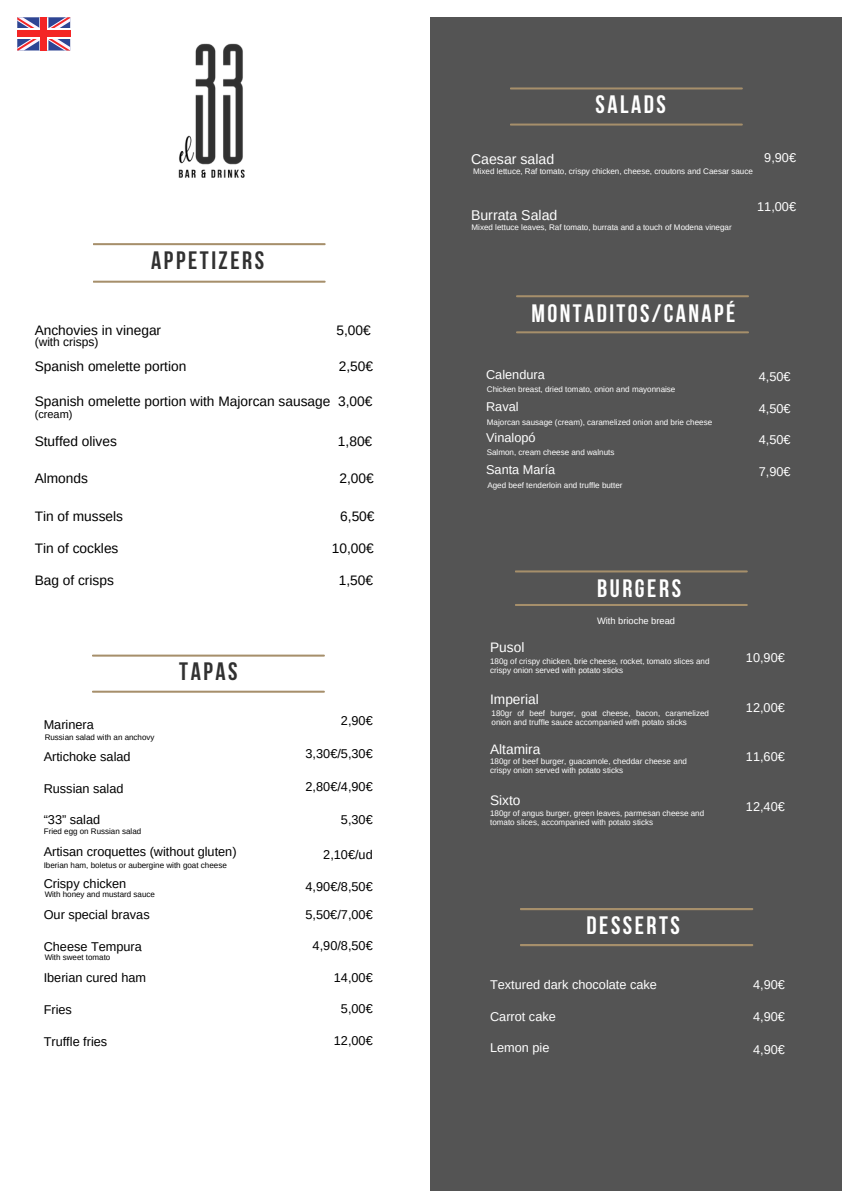
<style>
.page{position:relative;width:842px;height:1191px;background:#fff}
.page>*{position:absolute;margin:0;border:0;box-sizing:border-box;transform-origin:0 0}
.t1{font:700 25.1px "Bebas Neue";letter-spacing:.1em;color:#fff}
.t2{font:700 25.1px "Bebas Neue";letter-spacing:.1em;color:#313131}
.t3{font:14.1px "Arimo";color:#fff}
.t4{font:13.7px "Arimo";color:#000}
.t5{font:13.7px "Arimo";color:#fff}
.t6{font:12.7px "Arimo";color:#000}
.t7{font:12.7px "Arimo";color:#fff}
.t8{font:12px "Arimo";color:#000}
.t9{font:11px "Arimo";color:#000}
.t10{font:9.3px "Arimo";color:#fff}
.t11{font:8.1px/9px "Arimo";color:#fff}
.t12{font:8.1px "Arimo";color:#000}
.t13{font:8px "Arimo";color:#000}
</style>
<div class="page">
<div style="left:431px;top:17px;width:411px;height:1173px;background:#545454"></div>
<img style="left:178px;top:43px;width:67px;height:135px">
<svg style="left:17px;top:17px;width:53px;height:33px"></svg>
<div style="left:41px;top:17px;width:6px;height:33px;background:#f42525"></div>
<hr style="left:92px;top:654px;width:233px;height:2px;background:#a68f6b">
<hr style="left:92px;top:690px;width:233px;height:2px;background:#a68f6b">
<hr style="left:93px;top:243px;width:233px;height:2px;background:#a68f6b">
<hr style="left:93px;top:280px;width:233px;height:3px;background:#a68f6b">
<hr style="left:510px;top:87px;width:233px;height:2px;background:#a68f6b">
<hr style="left:510px;top:123px;width:233px;height:3px;background:#a68f6b">
<hr style="left:515px;top:570px;width:233px;height:2px;background:#a68f6b">
<hr style="left:515px;top:604px;width:233px;height:2px;background:#a68f6b">
<hr style="left:516px;top:295px;width:233px;height:2px;background:#a68f6b">
<hr style="left:516px;top:331px;width:233px;height:2px;background:#a68f6b">
<hr style="left:520px;top:907px;width:233px;height:3px;background:#a68f6b">
<hr style="left:520px;top:943px;width:233px;height:3px;background:#a68f6b">
<h3 class="t2" style="left:151px;top:250px;width:114px">APPETIZERS</h3>
<h3 class="t4" style="left:35px;top:322px;width:128px">Anchovies in vinegar</h3>
<h3 class="t4" style="left:336px;top:322px;width:36px">5,00€</h3>
<h3 class="t4" style="left:35px;top:358px;width:153px">Spanish omelette portion</h3>
<h3 class="t4" style="left:339px;top:358px;width:36px">2,50€</h3>
<h3 class="t4" style="left:35px;top:393px;width:339px">Spanish omelette portion with Majorcan sausage 3,00€</h3>
<h3 class="t9" style="left:35px;top:408px;width:39px">(cream)</h3>
<h3 class="t4" style="left:35px;top:433px;width:84px">Stuffed olives</h3>
<h3 class="t4" style="left:338px;top:433px;width:36px">1,80€</h3>
<h3 class="t4" style="left:35px;top:470px;width:55px">Almonds</h3>
<h3 class="t4" style="left:339px;top:470px;width:36px">2,00€</h3>
<h4 class="t4" style="left:35px;top:508px;width:90px">Tin of mussels</h4>
<h4 class="t4" style="left:340px;top:508px;width:36px">6,50€</h4>
<h3 class="t4" style="left:35px;top:540px;width:85px">Tin of cockles</h3>
<h3 class="t4" style="left:332px;top:540px;width:43px">10,00€</h3>
<p class="t4" style="left:35px;top:572px;width:81px">Bag of crisps</p>
<p class="t4" style="left:339px;top:572px;width:36px">1,50€</p>
<h1 class="t8" style="left:35px;top:335px;width:65px">(with crisps)</h1>
<h3 class="t2" style="left:179px;top:661px;width:60px">TAPAS</h3>
<h2 class="t6" style="left:44px;top:718px;width:52px">Marinera</h2>
<h2 class="t6" style="left:44px;top:749px;width:88px">Artichoke salad</h2>
<h2 class="t6" style="left:44px;top:781px;width:81px">Russian salad</h2>
<h2 class="t6" style="left:44px;top:812px;width:58px">“33” salad</h2>
<h2 class="t6" style="left:44px;top:844px;width:194px">Artisan croquettes (without gluten)</h2>
<h2 class="t6" style="left:44px;top:876px;width:84px">Crispy chicken</h2>
<h2 class="t6" style="left:44px;top:907px;width:107px">Our special bravas</h2>
<h2 class="t6" style="left:44px;top:939px;width:100px">Cheese Tempura</h2>
<h2 class="t6" style="left:44px;top:970px;width:104px">Iberian cured ham</h2>
<h2 class="t6" style="left:44px;top:1002px;width:30px">Fries</h2>
<h2 class="t6" style="left:44px;top:1034px;width:65px">Truffle fries</h2>
<h3 class="t13" style="left:45px;top:732px;width:111px">Russian salad with an anchovy</h3>
<h3 class="t13" style="left:44px;top:826px;width:99px">Fried egg on Russian salad</h3>
<h3 class="t12" style="left:44px;top:861px;width:185px">Iberian ham, boletus or aubergine with goat cheese</h3>
<h3 class="t13" style="left:45px;top:889px;width:112px">With honey and mustard sauce</h3>
<h3 class="t13" style="left:45px;top:952px;width:67px">With sweet tomato</h3>
<h3 class="t6" style="left:341px;top:713px;width:33px">2,90€</h3>
<p class="t6" style="left:306px;top:746px;width:69px">3,30€/5,30€</p>
<h3 class="t6" style="left:306px;top:779px;width:69px">2,80€/4,90€</h3>
<p class="t6" style="left:341px;top:812px;width:33px">5,30€</p>
<h4 class="t6" style="left:323px;top:847px;width:51px">2,10€/ud</h4>
<h4 class="t6" style="left:306px;top:879px;width:69px">4,90€/8,50€</h4>
<h1 class="t6" style="left:306px;top:906px;width:69px">5,50€/7,00€</h1>
<h2 class="t6" style="left:313px;top:938px;width:62px">4,90/8,50€</h2>
<h3 class="t6" style="left:334px;top:969px;width:40px">14,00€</h3>
<h3 class="t6" style="left:341px;top:1001px;width:33px">5,00€</h3>
<h3 class="t6" style="left:334px;top:1032px;width:40px">12,00€</h3>
<h3 class="t1" style="left:595px;top:94px;width:72px">SALADS</h3>
<h3 class="t7" style="left:764px;top:150px;width:33px">9,90€</h3>
<h3 class="t7" style="left:757px;top:200px;width:40px">11,00€</h3>
<h3 class="t3" style="left:471px;top:151px;width:85px">Caesar salad</h3>
<h3 class="t11" style="left:473px;top:167px;width:281px">Mixed lettuce, Raf tomato, crispy chicken, cheese, croutons and Caesar sauce</h3>
<h3 class="t3" style="left:471px;top:207px;width:88px">Burrata Salad</h3>
<h3 class="t11" style="left:472px;top:222px;width:262px">Mixed lettuce leaves, Raf tomato, burrata and a touch of Modena vinegar</h3>
<h3 class="t1" style="left:531px;top:303px;width:205px">MONTADITOS/CANAPÉ</h3>
<h5 class="t7" style="left:486px;top:367px;width:60px">Calendura</h5>
<h5 class="t7" style="left:486px;top:399px;width:34px">Raval</h5>
<h5 class="t7" style="left:486px;top:430px;width:51px">Vinalopó</h5>
<h5 class="t7" style="left:486px;top:462px;width:71px">Santa María</h5>
<h3 class="t11" style="left:487px;top:385px;width:190px">Chicken breast, dried tomato, onion and mayonnaise</h3>
<p class="t11" style="left:487px;top:418px;width:227px">Majorcan sausage (cream), caramelized onion and brie cheese</p>
<p class="t11" style="left:487px;top:448px;width:129px">Salmon, cream cheese and walnuts</p>
<h3 class="t11" style="left:487px;top:481px;width:137px">Aged beef tenderloin and truffle butter</h3>
<h2 class="t7" style="left:759px;top:369px;width:33px">4,50€</h2>
<h2 class="t7" style="left:759px;top:401px;width:33px">4,50€</h2>
<h2 class="t7" style="left:759px;top:432px;width:33px">4,50€</h2>
<h2 class="t7" style="left:759px;top:464px;width:33px">7,90€</h2>
<p class="t5" style="left:490px;top:640px;width:36px">Pusol</p>
<h3 class="t1" style="left:597px;top:578px;width:86px">BURGERS</h3>
<h3 class="t10" style="left:597px;top:615px;width:79px">With brioche bread</h3>
<h3 class="t11" style="left:490px;top:656px;width:221px">180g of crispy chicken, brie cheese, rocket, tomato slices and crispy onion served with potato sticks</h3>
<p class="t5" style="left:490px;top:691px;width:50px">Imperial</p>
<h2 class="t5" style="left:490px;top:741px;width:52px">Altamira</h2>
<h3 class="t11" style="left:491px;top:708px;width:219px">180gr of beef burger, goat cheese, bacon, caramelized onion and truffle sauce accompanied with potato sticks</h3>
<p class="t11" style="left:490px;top:756px;width:198px">180gr of beef burger, guacamole, cheddar cheese and crispy onion served with potato sticks</p>
<p class="t5" style="left:490px;top:792px;width:32px">Sixto</p>
<p class="t11" style="left:490px;top:808px;width:216px">180gr of angus burger, green leaves, parmesan cheese and tomato slices, accompanied with potato sticks</p>
<h3 class="t7" style="left:746px;top:650px;width:40px">10,90€</h3>
<p class="t7" style="left:746px;top:700px;width:40px">12,00€</p>
<p class="t7" style="left:746px;top:749px;width:40px">11,60€</p>
<p class="t7" style="left:746px;top:799px;width:40px">12,40€</p>
<h3 class="t1" style="left:586px;top:915px;width:95px">DESSERTS</h3>
<h3 class="t7" style="left:490px;top:977px;width:168px">Textured dark chocolate cake</h3>
<h3 class="t7" style="left:490px;top:1009px;width:67px">Carrot cake</h3>
<h3 class="t7" style="left:490px;top:1040px;width:61px">Lemon pie</h3>
<p class="t7" style="left:753px;top:977px;width:33px">4,90€</p>
<p class="t7" style="left:753px;top:1009px;width:33px">4,90€</p>
<h3 class="t7" style="left:753px;top:1042px;width:33px">4,90€</h3>
</div>
